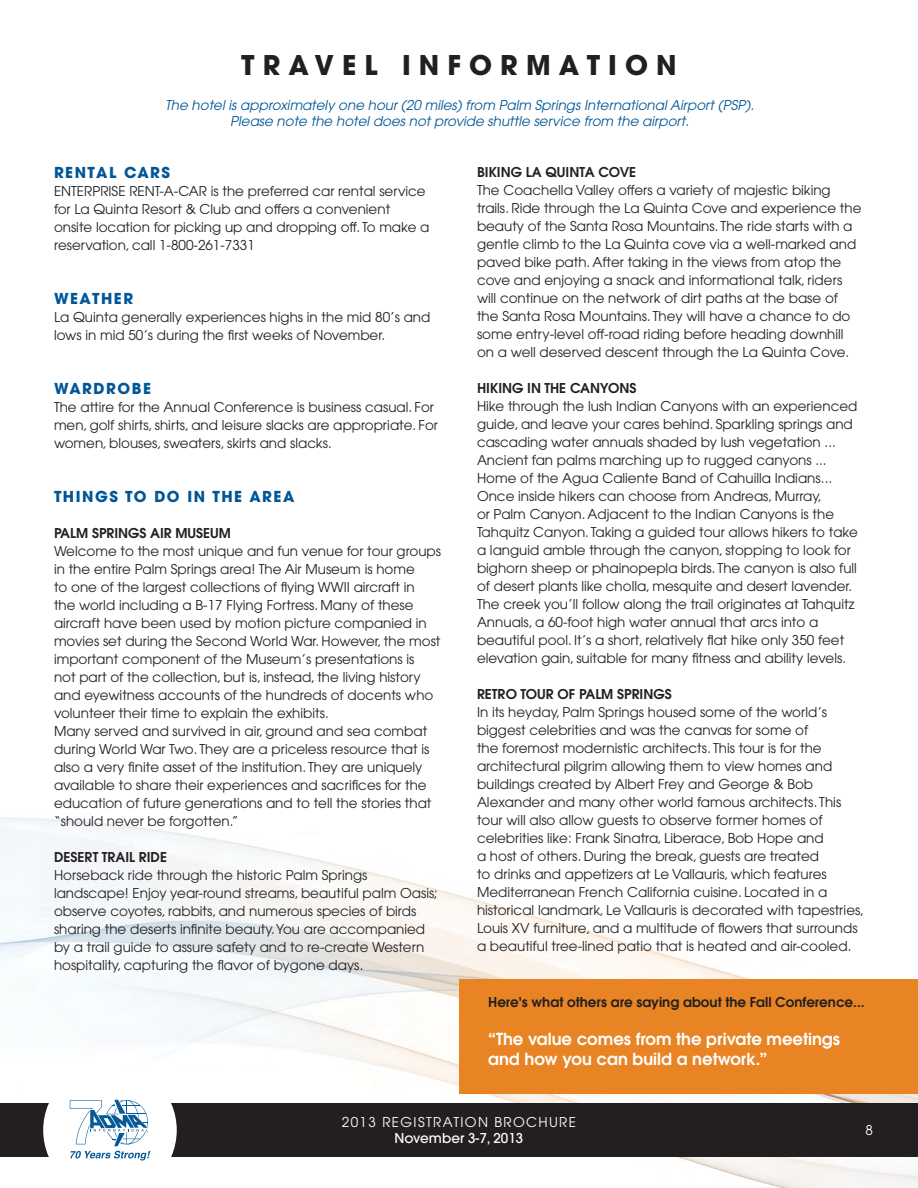
<style>
.page{position:relative;width:918px;height:1188px;background:#fff}
.page>*{position:absolute;margin:0;border:0;box-sizing:border-box;transform-origin:0 0}
.t1{font:700 27px "Avant Garde";letter-spacing:.3em;color:#231f20}
.t2{font:600 16.5px/19.8px "Avant Garde";color:#fff}
.t3{font:700 15px "Avant Garde";letter-spacing:.1em;color:#005697}
.t4{font:13.5px/18px "Avant Garde";color:#231f20}
.t5{font:600 13.5px "Avant Garde";color:#231f20}
.t6{font:italic 13.5px/16.2px "Avant Garde";color:#005697;text-align:center}
.t7{font:13.5px "Avant Garde";letter-spacing:.1em;color:#fff}
.t8{font:500 13.5px "Avant Garde";color:#fff}
</style>
<div class="page">
<img style="left:0;top:817px;width:918px;height:371px">
<div style="left:0;top:1103px;width:918px;height:54px;background:#231f20"></div>
<svg style="left:43px;top:1063px;width:134px;height:125px"></svg>
<div style="left:459px;top:979px;width:459px;height:115px;background:#e88424"></div>
<p class="t1" style="left:241px;top:48px;width:437px">TRAVEL INFORMATION</p>
<p class="t6" style="left:165px;top:96px;width:591px">The hotel is approximately one hour (20 miles) from Palm Springs International Airport (PSP).<br>Please note the hotel does not provide shuttle service from the airport.</p>
<p class="t3" style="left:54px;top:163px;width:118px">RENTAL CARS</p>
<p class="t4" style="left:54px;top:182px;width:377px">ENTERPRISE RENT-A-CAR is the preferred car rental service for La Quinta Resort &amp; Club and offers a convenient onsite location for picking up and dropping off. To make a reservation, call 1-800-261-7331</p>
<p class="t3" style="left:54px;top:289px;width:81px">WEATHER</p>
<p class="t4" style="left:54px;top:308px;width:378px">La Quinta generally experiences highs in the mid 80’s and lows in mid 50’s during the first weeks of November.</p>
<p class="t3" style="left:54px;top:379px;width:98px">WARDROBE</p>
<p class="t4" style="left:54px;top:398px;width:386px">The attire for the Annual Conference is business casual. For men, golf shirts, shirts, and leisure slacks are appropriate. For women, blouses, sweaters, skirts and slacks.</p>
<p class="t3" style="left:54px;top:487px;width:242px">THINGS TO DO IN THE AREA</p>
<p class="t5" style="left:54px;top:524px;width:179px">PALM SPRINGS AIR MUSEUM</p>
<p class="t4" style="left:54px;top:542px;width:388px">Welcome to the most unique and fun venue for tour groups in the entire Palm Springs area! The Air Museum is home<br>to one of the largest collections of flying WWII aircraft in<br>the world including a B-17 Flying Fortress. Many of these aircraft have been used by motion picture companied in movies set during the Second World War. However, the most important component of the Museum’s presentations is<br>not part of the collection, but is, instead, the living history and eyewitness accounts of the hundreds of docents who volunteer their time to explain the exhibits.</p>
<p class="t4" style="left:54px;top:722px;width:379px">Many served and survived in air, ground and sea combat during World War Two. They are a priceless resource that is also a very finite asset of the institution. They are uniquely available to share their experiences and sacrifices for the education of future generations and to tell the stories that “should never be forgotten.”</p>
<p class="t5" style="left:54px;top:848px;width:115px">DESERT TRAIL RIDE</p>
<p class="t4" style="left:54px;top:866px;width:386px">Horseback ride through the historic Palm Springs landscape! Enjoy year-round streams, beautiful palm Oasis; observe coyotes, rabbits, and numerous species of birds sharing the deserts infinite beauty. You are accompanied by a trail guide to assure safety and to re-create Western hospitality, capturing the flavor of bygone days.</p>
<p class="t5" style="left:477px;top:163px;width:161px">BIKING LA QUINTA COVE</p>
<p class="t4" style="left:477px;top:181px;width:386px">The Coachella Valley offers a variety of majestic biking trails. Ride through the La Quinta Cove and experience the beauty of the Santa Rosa Mountains. The ride starts with a gentle climb to the La Quinta cove via a well-marked and paved bike path. After taking in the views from atop the cove and enjoying a snack and informational talk, riders will continue on the network of dirt paths at the base of the Santa Rosa Mountains. They will have a chance to do some entry-level off-road riding before heading downhill on a well deserved descent through the La Quinta Cove.</p>
<p class="t5" style="left:477px;top:379px;width:161px">HIKING IN THE CANYONS</p>
<p class="t4" style="left:477px;top:397px;width:382px">Hike through the lush Indian Canyons with an experienced guide, and leave your cares behind. Sparkling springs and cascading water annuals shaded by lush vegetation ...<br>Ancient fan palms marching up to rugged canyons ...<br>Home of the Agua Caliente Band of Cahuilla Indians...<br>Once inside hikers can choose from Andreas, Murray,<br>or Palm Canyon. Adjacent to the Indian Canyons is the Tahquitz Canyon. Taking a guided tour allows hikers to take a languid amble through the canyon, stopping to look for bighorn sheep or phainopepla birds. The canyon is also full of desert plants like cholla, mesquite and desert lavender.<br>The creek you’ll follow along the trail originates at Tahquitz Annuals, a 60-foot high water annual that arcs into a beautiful pool. It’s a short, relatively flat hike only 350 feet elevation gain, suitable for many fitness and ability levels.</p>
<p class="t5" style="left:477px;top:685px;width:196px">RETRO TOUR OF PALM SPRINGS</p>
<p class="t4" style="left:477px;top:703px;width:389px">In its heyday, Palm Springs housed some of the world’s biggest celebrities and was the canvas for some of<br>the foremost modernistic architects. This tour is for the architectural pilgrim allowing them to view homes and buildings created by Albert Frey and George &amp; Bob Alexander and many other world famous architects. This tour will also allow guests to observe former homes of celebrities like: Frank Sinatra, Liberace, Bob Hope and<br>a host of others. During the break, guests are treated<br>to drinks and appetizers at Le Vallauris, which features Mediterranean French California cuisine. Located in a historical landmark, Le Vallauris is decorated with tapestries, Louis XV furniture, and a multitude of flowers that surrounds a beautiful tree-lined patio that is heated and air-cooled.</p>
<p class="t5" style="left:488px;top:994px;width:378px">Here's what others are saying about the Fall Conference...</p>
<p class="t2" style="left:488px;top:1029px;width:353px">“The value comes from the private meetings and how you can build a network.”</p>
<p class="t7" style="left:342px;top:1114px;width:236px">2013 REGISTRATION BROCHURE</p>
<p class="t8" style="left:395px;top:1130px;width:130px">November 3-7, 2013</p>
<p class="t7" style="left:866px;top:1122px;width:9px">8</p>
</div>
